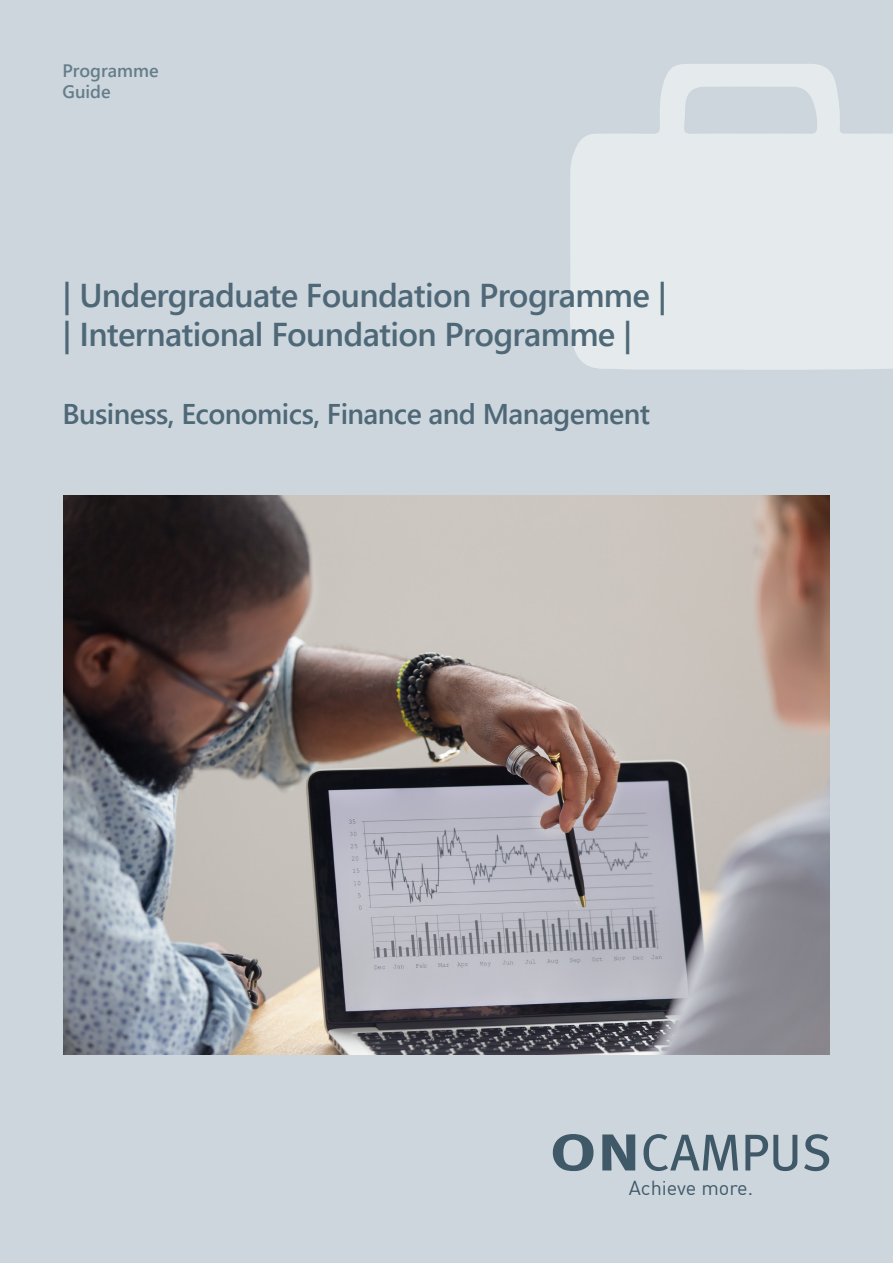
<style>
.page{position:relative;width:893px;height:1263px;background:#cdd6dd}
.page>*{position:absolute;margin:0;border:0;box-sizing:border-box;transform-origin:0 0}
._01_Title{font:600 33px/39px "Segoe UI";letter-spacing:-.02em;color:#4f6877}
._02_Year{font:600 28.5px "Segoe UI";letter-spacing:-.02em;color:#4f6877}
.t1{font:19.95px "DIN Offc";color:#405968}
._0M_b_Running_Page_Header{font:600 18px/21.6px "Segoe UI";color:#667d8b}
</style>
<div class="page">
<svg style="left:570px;top:64px;width:323px;height:306px;fill:#e5eaed"></svg>
<svg style="left:553px;top:1134px;width:40px;height:37px"></svg>
<svg style="left:602px;top:1134px;width:33px;height:36px"></svg>
<svg style="left:643px;top:1134px;width:95px;height:37px"></svg>
<svg style="left:745px;top:1135px;width:52px;height:36px"></svg>
<svg style="left:804px;top:1134px;width:25px;height:37px"></svg>
<img style="left:64px;top:495px;width:765px;height:559px">
<p class="_0M_b_Running_Page_Header" style="left:62px;top:58px;width:98px">Programme<br>Guide</p>
<p class="_01_Title" style="left:62px;top:273px;width:606px">| Undergraduate Foundation Programme | | International Foundation Programme |</p>
<p class="_02_Year" style="left:62px;top:387px;width:589px">Business, Economics, Finance and Management</p>
<p class="t1" style="left:629px;top:1175px;width:126px">Achieve more.</p>
</div>
